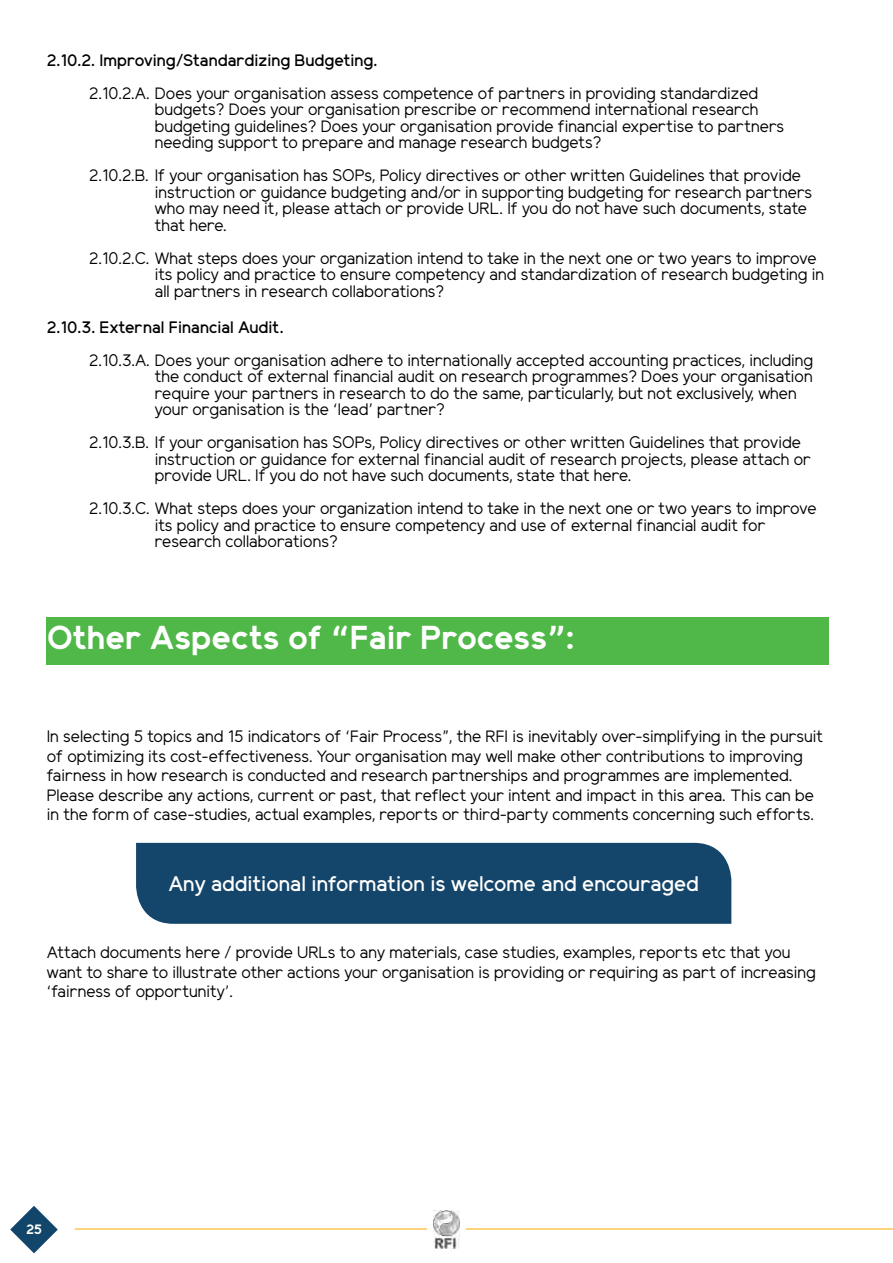
<style>
.page{position:relative;width:893px;height:1263px;background:#fff}
.page>*{position:absolute;margin:0;border:0;box-sizing:border-box;transform-origin:0 0}
.t1{font:700 33px "Elliot Sans";color:#fff}
.t2{font:500 21px "Elliot Sans";color:#fff}
.t3{font:16.5px/16.5px "Elliot Sans";color:#000}
.t4{font:500 16.5px "Elliot Sans";color:#000}
.t5{font:700 13.5px "Elliot Sans";color:#fff}
</style>
<div class="page">
<svg style="left:10px;top:1206px;width:48px;height:47px"></svg>
<hr style="left:75px;top:1228px;width:352px;height:1px;background:#fcb116">
<hr style="left:466px;top:1228px;width:427px;height:1px;background:#fcb116">
<img style="left:434px;top:1210px;width:25px;height:38px">
<div style="left:47px;top:617px;width:782px;height:47px;background:#50b848"></div>
<div style="left:136px;top:843px;width:595px;height:81px;background:#14456a"></div>
<p class="t4" style="left:47px;top:53px;width:332px">2.10.2. Improving/Standardizing Budgeting.</p>
<p class="t3" style="left:155px;top:87px;width:631px;text-indent:-65px">2.10.2.A. Does your organisation assess competence of partners in providing standardized budgets? Does your organisation prescribe or recommend international research budgeting guidelines? Does your organisation provide financial expertise to partners needing support to prepare and manage research budgets?</p>
<p class="t3" style="left:155px;top:169px;width:659px;text-indent:-65px">2.10.2.B. If your organisation has SOPs, Policy directives or other written Guidelines that provide instruction or guidance budgeting and/or in supporting budgeting for research partners who may need it, please attach or provide URL. If you do not have such documents, state that here.</p>
<p class="t3" style="left:155px;top:252px;width:671px;text-indent:-65px">2.10.2.C. What steps does your organization intend to take in the next one or two years to improve its policy and practice to ensure competency and standardization of research budgeting in all partners in research collaborations?</p>
<p class="t4" style="left:47px;top:320px;width:238px">2.10.3. External Financial Audit.</p>
<p class="t3" style="left:155px;top:354px;width:660px;text-indent:-65px">2.10.3.A. Does your organisation adhere to internationally accepted accounting practices, including the conduct of external financial audit on research programmes? Does your organisation require your partners in research to do the same, particularly, but not exclusively, when your organisation is the ‘lead’ partner?</p>
<p class="t3" style="left:155px;top:436px;width:657px;text-indent:-65px">2.10.3.B. If your organisation has SOPs, Policy directives or other written Guidelines that provide instruction or guidance for external financial audit of research projects, please attach or provide URL. If you do not have such documents, state that here.</p>
<p class="t3" style="left:155px;top:502px;width:663px;text-indent:-65px">2.10.3.C. What steps does your organization intend to take in the next one or two years to improve its policy and practice to ensure competency and use of external financial audit for research collaborations?</p>
<h1 class="t1" style="left:47px;top:623px;width:529px">Other Aspects of “Fair Process”:</h1>
<p class="t3" style="left:47px;top:729px;width:778px;line-height:19.5px">In selecting 5 topics and 15 indicators of ‘Fair Process”, the RFI is inevitably over-simplifying in the pursuit of optimizing its cost-effectiveness. Your organisation may well make other contributions to improving fairness in how research is conducted and research partnerships and programmes are implemented.<br>Please describe any actions, current or past, that reflect your intent and impact in this area. This can be in the form of case-studies, actual examples, reports or third-party comments concerning such efforts.</p>
<p class="t2" style="left:169px;top:874px;width:532px">Any additional information is welcome and encouraged</p>
<p class="t3" style="left:47px;top:945px;width:771px;line-height:19.5px">Attach documents here / provide URLs to any materials, case studies, examples, reports etc that you want to share to illustrate other actions your organisation is providing or requiring as part of increasing ‘fairness of opportunity’.</p>
<p class="t5" style="left:26px;top:1224px;width:17px">25</p>
</div>
